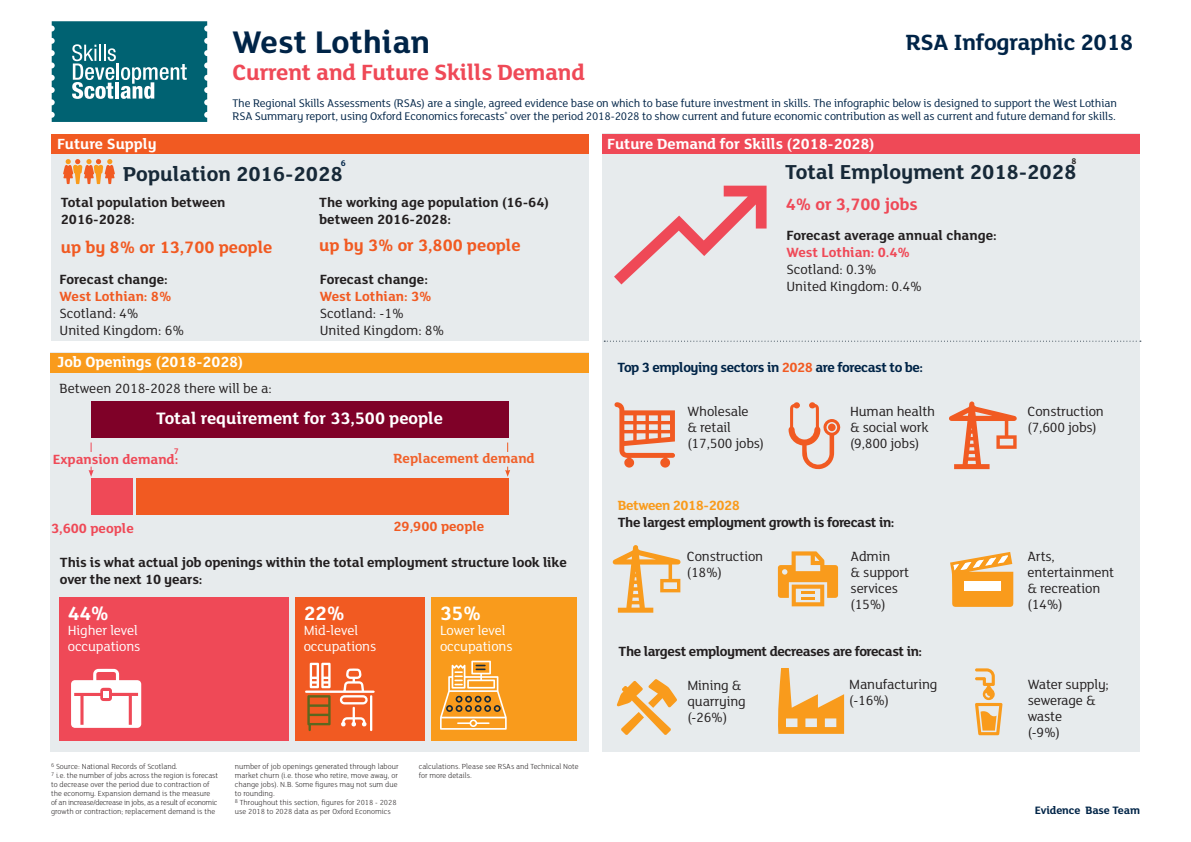
<style>
.page{position:relative;width:1191px;height:842px;background:#fff}
.page>*{position:absolute;margin:0;border:0;box-sizing:border-box;transform-origin:0 0}
.t1{font:700 34px "FS Lola";color:#002447}
.t2{font:700 24px "FS Lola";letter-spacing:-.01em;color:#ef4957}
.t3{font:700 24px "FS Lola";letter-spacing:-.01em;color:#002447}
.t4{font:700 22px "FS Lola";color:#172938}
.t5{font:700 21px "FS Lola";color:#fff}
.t6{font:700 18px "FS Lola";color:#f15a22}
.t7{font:700 18px "FS Lola";color:#fff}
.t8{font:700 18px "FS Lola";color:#ef4957}
.t9{font:700 16px "FS Lola";color:#fff}
.t10{font:14.5px/16px "FS Lola";letter-spacing:-.01em;color:#231f20}
.t11{font:700 14.5px/16.9px "FS Lola";letter-spacing:-.01em;color:#231f20}
.t12{font:700 14.5px "FS Lola";letter-spacing:-.03em;color:#231f20}
.t13{font:14.5px "FS Lola";letter-spacing:-.01em;color:#fff}
.t14{font:700 14.5px "FS Lola";color:#ef4957}
.t15{font:700 14.5px "FS Lola";letter-spacing:-.03em;color:#002447}
.t16{font:700 14.5px "FS Lola";color:#f15a22}
.t17{font:700 14.5px "FS Lola";color:#f1612b}
.t18{font:700 14.5px "FS Lola";letter-spacing:-.03em;color:#f99b1c}
.t19{font:12px/13px "FS Lola";letter-spacing:-.01em;color:#002447}
.t20{font:700 11.7px "FS Lola";letter-spacing:-.01em;color:#002447}
.t21{font:700 8.9px "FS Lola";color:#002447}
.t22{font:700 8.9px "FS Lola";color:#ef4957}
.t23{font:700 8.9px "FS Lola";color:#231f20}
.t24{font:300 8px/9px "FS Lola";color:#231f20}
.t25{font:300 8px/9px "FS Lola";letter-spacing:-.03em;color:#231f20}
.s1{color:#f15a22}
</style>
<div class="page">
<div style="left:50px;top:353px;width:538px;height:399px;background:#e7ebed"></div>
<div style="left:50px;top:353px;width:538px;height:19px;background:#f99b1c"></div>
<div style="left:602px;top:134px;width:538px;height:618px;background:#e7ebed"></div>
<div style="left:602px;top:134px;width:538px;height:20px;background:#ef4957"></div>
<div style="left:51px;top:134px;width:537px;height:207px;background:#e7ebed"></div>
<div style="left:51px;top:134px;width:537px;height:20px;background:#f15a22"></div>
<svg style="left:949px;top:401px;width:67px;height:68px"></svg>
<svg style="left:52px;top:21px;width:155px;height:101px;background:#217684"></svg>
<svg style="left:614px;top:186px;width:152px;height:98px"></svg>
<svg style="left:604px;top:341px;width:537px;height:1px"></svg>
<div style="left:91px;top:401px;width:417px;height:37px;background:#7f0128"></div>
<div style="left:91px;top:478px;width:41px;height:37px;background:#ef4957"></div>
<div style="left:60px;top:597px;width:229px;height:144px;background:#ef4957"></div>
<svg style="left:71px;top:669px;width:70px;height:59px"></svg>
<div style="left:103px;top:691px;width:6px;height:7px;background:#fff"></div>
<div style="left:295px;top:597px;width:129px;height:144px;background:#f15a22"></div>
<svg style="left:305px;top:663px;width:70px;height:68px"></svg>
<div style="left:431px;top:597px;width:145px;height:144px;background:#f99b1c"></div>
<svg style="left:440px;top:661px;width:67px;height:69px"></svg>
<svg style="left:614px;top:402px;width:61px;height:66px"></svg>
<svg style="left:788px;top:402px;width:52px;height:68px"></svg>
<div style="left:828px;top:423px;width:7px;height:8px;background:#f15a22;border-radius:50%"></div>
<svg style="left:778px;top:551px;width:60px;height:55px"></svg>
<svg style="left:612px;top:545px;width:68px;height:68px"></svg>
<svg style="left:617px;top:679px;width:60px;height:56px"></svg>
<svg style="left:778px;top:668px;width:66px;height:66px"></svg>
<svg style="left:89px;top:467px;width:5px;height:10px"></svg>
<svg style="left:63px;top:159px;width:52px;height:25px"></svg>
<div style="left:136px;top:478px;width:372px;height:37px;background:#f15a22"></div>
<svg style="left:505px;top:467px;width:5px;height:10px"></svg>
<svg style="left:950px;top:552px;width:63px;height:55px;background:#f6b864"></svg>
<svg style="left:975px;top:668px;width:27px;height:67px"></svg>
<p class="t1" style="left:232px;top:18px;width:199px">West Lothian</p>
<p class="t2" style="left:232px;top:56px;width:354px">Current and Future Skills Demand</p>
<p class="t3" style="left:905px;top:26px;width:229px">RSA Infographic 2018</p>
<p class="t19" style="left:232px;top:97px;width:886px">The Regional Skills Assessments (RSAs) are a single, agreed evidence base on which to base future investment in skills. The infographic below is designed to support the West Lothian<br>RSA Summary report, using Oxford Economics forecasts<sup>*</sup> over the period 2018-2028 to show current and future economic contribution as well as current and future demand for skills.</p>
<p class="t9" style="left:57px;top:132px;width:101px">Future Supply</p>
<p class="t9" style="left:607px;top:132px;width:269px">Future Demand for Skills (2018-2028)</p>
<p class="t21" style="left:341px;top:157px;width:6px">6</p>
<p class="t4" style="left:123px;top:158px;width:221px">Population 2016-2028</p>
<p class="t11" style="left:61px;top:193px;width:166px">Total population between<br>2016-2028:</p>
<p class="t11" style="left:319px;top:193px;width:231px">The working age population (16-64)</p>
<p class="t11" style="left:319px;top:210px;width:133px">between 2016-2028:</p>
<p class="t6" style="left:61px;top:235px;width:213px">up by 8% or 13,700 people</p>
<p class="t6" style="left:319px;top:233px;width:203px">up by 3% or 3,800 people</p>
<p class="t11" style="left:60px;top:270px;width:110px">Forecast change:</p>
<p class="t16" style="left:60px;top:286px;width:113px">West Lothian: 8%</p>
<p class="t10" style="left:60px;top:305px;width:81px">Scotland: 4%</p>
<p class="t10" style="left:60px;top:322px;width:126px">United Kingdom: 6%</p>
<p class="t9" style="left:57px;top:351px;width:188px">Job Openings (2018-2028)</p>
<p class="t11" style="left:320px;top:270px;width:110px">Forecast change:</p>
<p class="t16" style="left:320px;top:286px;width:113px">West Lothian: 3%</p>
<p class="t10" style="left:320px;top:305px;width:86px">Scotland: -1%</p>
<p class="t10" style="left:320px;top:322px;width:126px">United Kingdom: 8%</p>
<p class="t10" style="left:60px;top:380px;width:214px">Between 2018-2028 there will be a:</p>
<p class="t7" style="left:156px;top:405px;width:288px">Total requirement for 33,500 people</p>
<p class="t14" style="left:53px;top:449px;width:127px">Expansion demand:</p>
<p class="t17" style="left:393px;top:449px;width:143px">Replacement demand</p>
<p class="t22" style="left:174px;top:445px;width:6px">7</p>
<p class="t14" style="left:51px;top:518px;width:84px">3,600 people</p>
<p class="t16" style="left:393px;top:516px;width:92px">29,900 people</p>
<p class="t23" style="left:1071px;top:154px;width:6px">8</p>
<p class="t4" style="left:785px;top:157px;width:293px">Total Employment 2018-2028</p>
<p class="t8" style="left:785px;top:192px;width:134px">4% or 3,700 jobs</p>
<p class="t11" style="left:786px;top:226px;width:212px">Forecast average annual change:</p>
<p class="t14" style="left:786px;top:242px;width:125px">West Lothian: 0.4%</p>
<p class="t10" style="left:786px;top:261px;width:92px">Scotland: 0.3%</p>
<p class="t10" style="left:786px;top:278px;width:137px">United Kingdom: 0.4%</p>
<p class="t15" style="left:617px;top:357px;width:307px">Top 3 employing sectors in <span class="s1">2028</span> are forecast to be:</p>
<p class="t10" style="left:687px;top:403px;width:63px">Wholesale</p>
<p class="t10" style="left:687px;top:419px;width:45px">&amp; retail</p>
<p class="t10" style="left:687px;top:435px;width:78px">(17,500 jobs)</p>
<p class="t10" style="left:850px;top:403px;width:86px">Human health &amp; social work (9,800 jobs)</p>
<p class="t18" style="left:618px;top:495px;width:123px">Between 2018-2028</p>
<p class="t12" style="left:618px;top:512px;width:278px">The largest employment growth is forecast in:</p>
<p class="t10" style="left:1027px;top:403px;width:78px">Construction</p>
<p class="t10" style="left:1027px;top:419px;width:71px">(7,600 jobs)</p>
<p class="t10" style="left:850px;top:548px;width:41px">Admin</p>
<p class="t10" style="left:850px;top:564px;width:60px">&amp; support</p>
<p class="t10" style="left:850px;top:580px;width:49px">services</p>
<p class="t10" style="left:850px;top:596px;width:37px">(15%)</p>
<p class="t10" style="left:687px;top:548px;width:78px">Construction (18%)</p>
<p class="t11" style="left:60px;top:553px;width:508px">This is what actual job openings within the total employment structure look like over the next 10 years:</p>
<p class="t5" style="left:68px;top:598px;width:43px">44%</p>
<p class="t13" style="left:68px;top:621px;width:71px">Higher level</p>
<p class="t13" style="left:68px;top:637px;width:74px">occupations</p>
<p class="t5" style="left:304px;top:598px;width:43px">22%</p>
<p class="t13" style="left:304px;top:621px;width:56px">Mid-level</p>
<p class="t13" style="left:304px;top:637px;width:74px">occupations</p>
<p class="t5" style="left:440px;top:598px;width:43px">35%</p>
<p class="t13" style="left:440px;top:621px;width:67px">Lower level</p>
<p class="t13" style="left:440px;top:637px;width:74px">occupations</p>
<p class="t12" style="left:618px;top:641px;width:305px">The largest employment decreases are forecast in:</p>
<p class="t24" style="left:51px;top:761px;width:128px"><sup>6</sup> Source: National Records of Scotland.</p>
<p class="t24" style="left:51px;top:770px;width:169px"><sup>7</sup> i.e. the number of jobs across the region is forecast</p>
<p class="t24" style="left:51px;top:779px;width:161px">to decrease over the period due to contraction of the economy. Expansion demand is the measure</p>
<p class="t25" style="left:51px;top:797px;width:168px">of an increase/decrease in jobs, as a result of economic growth or contraction; replacement demand is the</p>
<p class="t24" style="left:235px;top:761px;width:165px">number of job openings generated through labour market churn (i.e. those who retire, move away, or change jobs). N.B. Some figures may not sum due to rounding.</p>
<p class="t24" style="left:235px;top:797px;width:163px"><sup>8</sup> Throughout this section, figures for 2018 - 2028 use 2018 to 2028 data as per Oxford Economics</p>
<p class="t24" style="left:419px;top:761px;width:161px">calculations. Please see RSAs and Technical Note for more details.</p>
<p class="t10" style="left:687px;top:677px;width:56px">Mining &amp;</p>
<p class="t10" style="left:687px;top:693px;width:60px">quarrying</p>
<p class="t10" style="left:687px;top:709px;width:41px">(-26%)</p>
<p class="t10" style="left:849px;top:675px;width:90px">Manufacturing (-16%)</p>
<p class="t10" style="left:1027px;top:548px;width:88px">Arts, entertainment &amp; recreation (14%)</p>
<p class="t10" style="left:1027px;top:675px;width:83px">Water supply; sewerage &amp; waste<br>(-9%)</p>
<p class="t20" style="left:1034px;top:802px;width:107px">Evidence Base Team</p>
</div>
